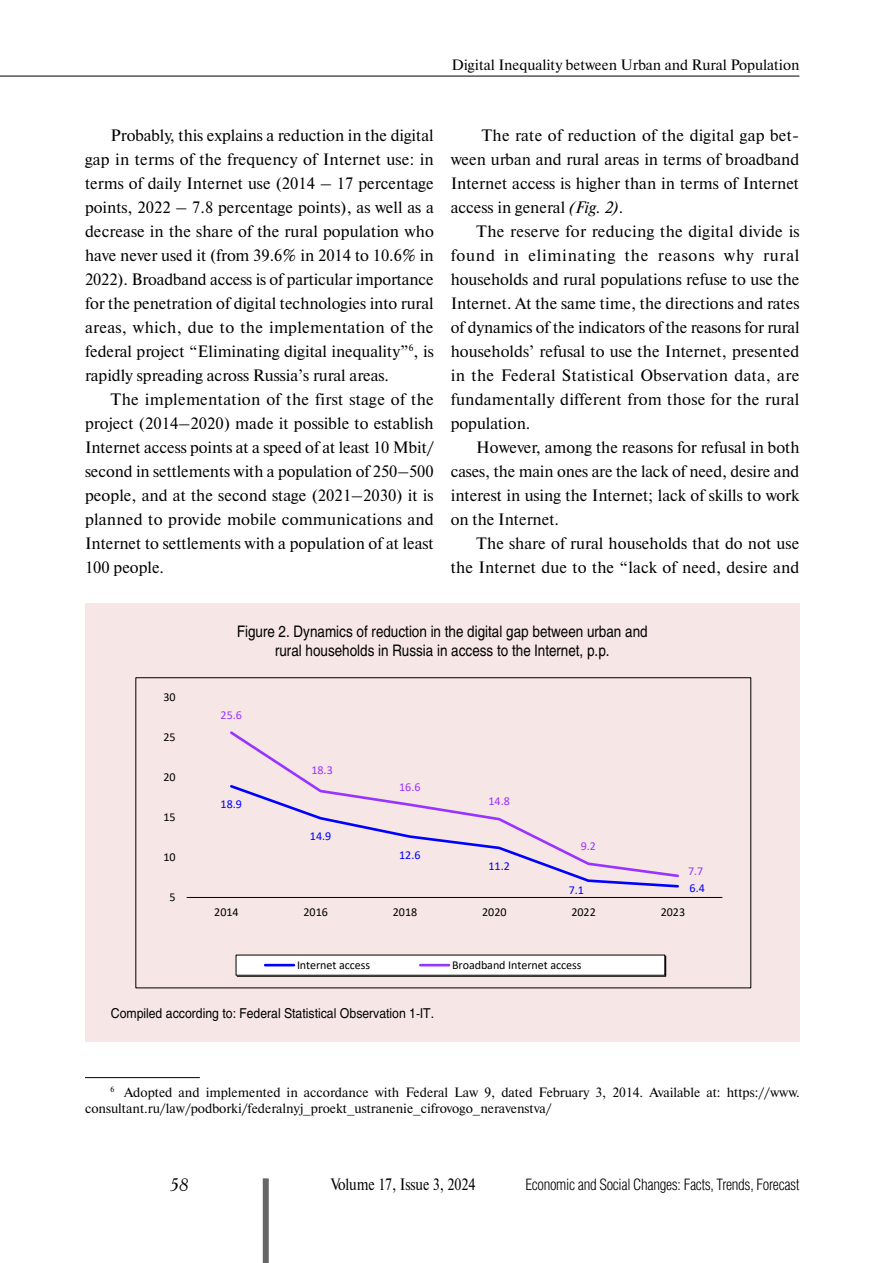
<style>
.page{position:relative;width:893px;height:1263px;background:#fff}
.page>*{position:absolute;margin:0;border:0;box-sizing:border-box;transform-origin:0 0}
.t1{font:italic 18px "Academy";color:#000}
.t2{font:16.5px/24px "Newton C";color:#000;text-align:justify}
.t3{font:16.5px "Newton C";color:#000;scale:.85 1}
.t4{font:15.75px/18.9px "Helios";color:#000;text-align:center;scale:.85 1}
.t5{font:300 15.75px "Helios Cond";letter-spacing:-.02em;color:#000}
.t6{font:15px "Newton C";color:#000}
.t7{font:13.5px/16.2px "Newton C";color:#000}
.t8{font:13.5px "Helios";color:#000;scale:.9 1}
.t9{font:12px "Calibri";letter-spacing:-.005em;color:#000}
.t10{font:12px "Calibri";color:#00f}
.t11{font:12px "Calibri";color:#93f}
.s1{font-style:italic}
</style>
<div class="page">
<div style="left:263px;top:1178px;width:6px;height:85px;background:#666"></div>
<hr style="left:0;top:76px;width:799px;height:1px;background:#000">
<div style="left:85px;top:603px;width:714px;height:439px;background:#f7e6e6"></div>
<hr style="left:85px;top:1077px;width:115px;height:1px;background:#000">
<hr style="left:187px;top:897px;width:535px;height:1px;background:#000">
<svg style="left:580px;top:879px;width:99px;height:9px"></svg>
<svg style="left:230px;top:731px;width:449px;height:148px"></svg>
<svg style="left:237px;top:956px;width:429px;height:21px"></svg>
<div style="left:236px;top:955px;width:429px;height:20px;background:#fff"></div>
<hr style="left:265px;top:964px;width:29px;height:2px;background:#00f">
<hr style="left:420px;top:964px;width:29px;height:2px;background:#93f">
<p class="t6" style="left:451px;top:56px;width:349px">Digital Inequality between Urban and Rural Population</p>
<p class="t2" style="left:85px;top:123px;width:350px;text-indent:26px">Probably, this explains a reduction in the digital gap in terms of the frequency of Internet use: in terms of daily Internet use (2014 – 17 percentage points, 2022 – 7.8 percentage points), as well as a decrease in the share of the rural population who have never used it (from 39.6% in 2014 to 10.6% in 2022). Broadband access is of particular importance for the penetration of digital technologies into rural areas, which, due to the implementation of the federal project “Eliminating digital inequality”<sup>6</sup>, is rapidly spreading across Russia’s rural areas.</p>
<p class="t2" style="left:85px;top:387px;width:350px;text-indent:26px">The implementation of the first stage of the project (2014–2020) made it possible to establish Internet access points at a speed of at least 10 Mbit/ second in settlements with a population of 250–500 people, and at the second stage (2021–2030) it is planned to provide mobile communications and Internet to settlements with a population of at least 100 people.</p>
<p class="t2" style="left:451px;top:123px;width:350px;text-indent:31px">The rate of reduction of the digital gap bet&shy;ween urban and rural areas in terms of broadband Internet access is higher than in terms of Internet access in general <span class="s1">(Fig. 2)</span>.</p>
<p class="t2" style="left:451px;top:219px;width:350px;text-indent:26px">The reserve for reducing the digital divide is found in eliminating the reasons why rural households and rural populations refuse to use the Internet. At the same time, the directions and rates of dynamics of the indicators of the reasons for rural households’ refusal to use the Internet, presented in the Federal Statistical Observation data, are fundamentally different from those for the rural population.</p>
<p class="t2" style="left:451px;top:435px;width:350px;text-indent:26px">However, among the reasons for refusal in both cases, the main ones are the lack of need, desire and interest in using the Internet; lack of skills to work on the Internet.</p>
<p class="t2" style="left:451px;top:531px;width:350px;text-align:right">The share of rural households that do not use the Internet due to the “lack of need, desire and</p>
<p class="t9" style="left:163px;top:688px;width:14px">30</p>
<p class="t9" style="left:163px;top:728px;width:14px">25</p>
<p class="t9" style="left:163px;top:768px;width:14px">20</p>
<p class="t9" style="left:163px;top:808px;width:14px">15</p>
<p class="t9" style="left:163px;top:848px;width:14px">10</p>
<p class="t9" style="left:169px;top:888px;width:8px">5</p>
<p class="t4" style="left:237px;top:621px;width:485px">Figure 2. Dynamics of reduction in the digital gap between urban and rural households in Russia in access to the Internet, p.p.</p>
<p class="t11" style="left:221px;top:706px;width:23px">25.6</p>
<p class="t10" style="left:221px;top:796px;width:23px">18.9</p>
<p class="t11" style="left:311px;top:762px;width:23px">18.3</p>
<p class="t10" style="left:310px;top:828px;width:23px">14.9</p>
<p class="t11" style="left:399px;top:778px;width:23px">16.6</p>
<p class="t10" style="left:399px;top:846px;width:23px">12.6</p>
<p class="t11" style="left:488px;top:793px;width:23px">14.8</p>
<p class="t10" style="left:488px;top:857px;width:23px">11.2</p>
<p class="t11" style="left:581px;top:838px;width:17px">9.2</p>
<p class="t11" style="left:688px;top:863px;width:17px">7.7</p>
<p class="t10" style="left:569px;top:881px;width:17px">7.1</p>
<p class="t10" style="left:690px;top:879px;width:17px">6.4</p>
<p class="t9" style="left:214px;top:904px;width:26px">2014</p>
<p class="t9" style="left:304px;top:904px;width:26px">2016</p>
<p class="t9" style="left:393px;top:904px;width:26px">2018</p>
<p class="t9" style="left:482px;top:904px;width:26px">2020</p>
<p class="t9" style="left:571px;top:904px;width:26px">2022</p>
<p class="t9" style="left:661px;top:904px;width:26px">2023</p>
<p class="t9" style="left:297px;top:956px;width:75px">Internet access</p>
<p class="t9" style="left:452px;top:956px;width:131px">Broadband Internet access</p>
<p class="t8" style="left:111px;top:1005px;width:361px">Compiled according to: Federal Statistical Observation 1-IT.</p>
<p class="t7" style="left:85px;top:1084px;width:716px;text-indent:26px"><sup>6</sup> Adopted and implemented in accordance with Federal Law 9, dated February 3, 2014. Available at: https://www. consultant.ru/law/podborki/federalnyj_proekt_ustranenie_cifrovogo_neravenstva/</p>
<p class="t1" style="left:170px;top:1174px;width:20px">58</p>
<p class="t3" style="left:331px;top:1176px;width:172px">Volume 17, Issue 3, 2024</p>
<p class="t5" style="left:525px;top:1176px;width:276px">Economic and Social Changes: Facts, Trends, Forecast</p>
</div>
